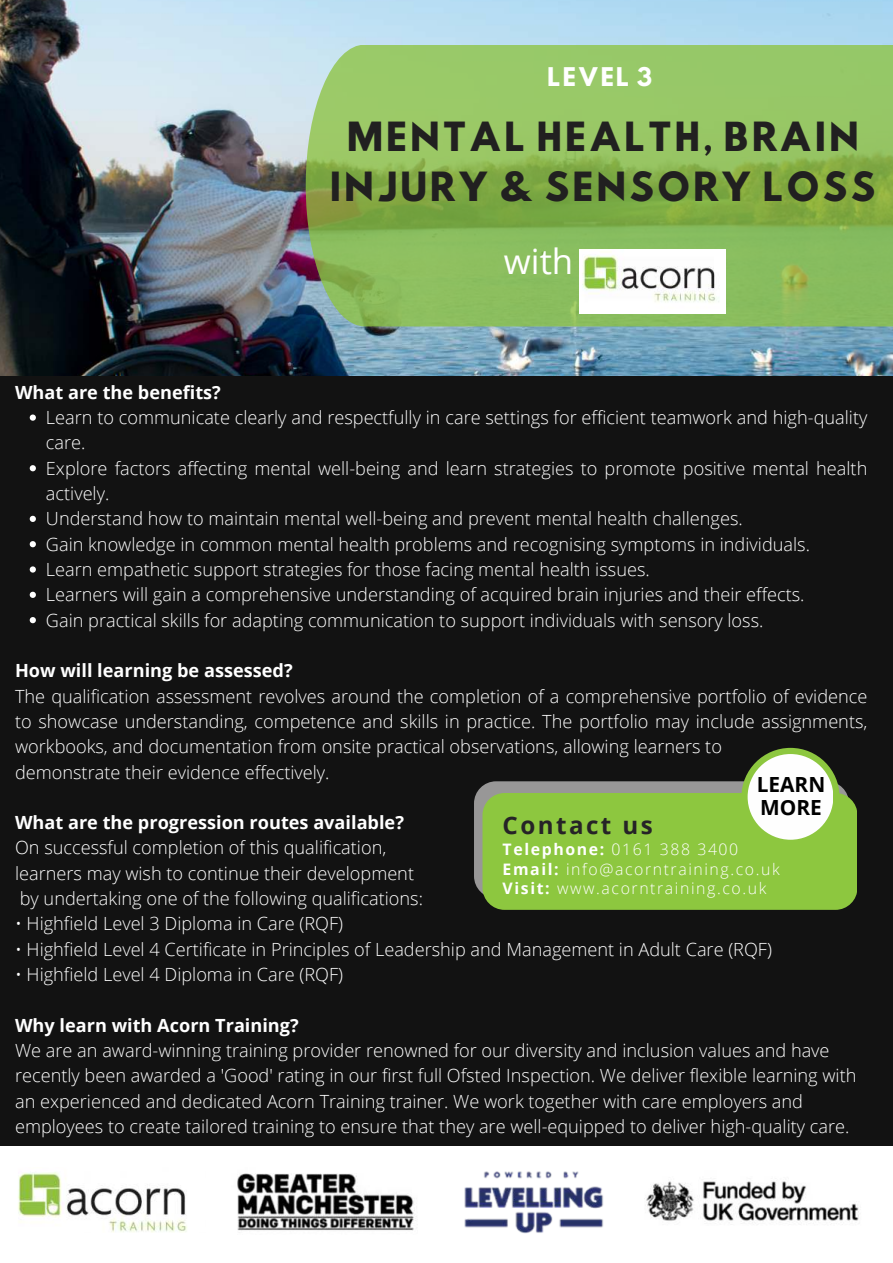
<style>
.page{position:relative;width:893px;height:1263px;background:#121212}
.page>*{position:absolute;margin:0;border:0;box-sizing:border-box;transform-origin:0 0}
.t1{font:35.7px/49.8px "Hussar Bd";letter-spacing:.06em;color:#212020;text-align:center}
.t2{font:34.72px "Open Sans";color:#fff}
.t3{font:700 24.15px "Open Sans";letter-spacing:.1em;color:#262327}
.t4{font:22.88px "Hussar Bd";letter-spacing:.06em;color:#fff}
.t5{font:700 20.85px/22.7px "Open Sans";color:#000}
.t6{font:300 18.15px/25.3px "Open Sans";color:#fff}
.t7{font:700 18.15px "Open Sans";color:#fff}
.t8{font:300 15.83px/19.6px "Open Sans";letter-spacing:.1em;color:#fff}
.s1{font-weight:700}
</style>
<div class="page">
<img style="left:0;top:0;width:892px;height:376px">
<svg style="left:306px;top:45px;width:586px;height:281px"></svg>
<img style="left:580px;top:249px;width:145px;height:64px">
<div style="left:0;top:1146px;width:892px;height:117px;background:#fff"></div>
<img style="left:18px;top:1172px;width:169px;height:61px">
<img style="left:237px;top:1173px;width:179px;height:58px">
<img style="left:464px;top:1171px;width:140px;height:63px">
<img style="left:646px;top:1181px;width:213px;height:40px">
<svg style="left:30px;top:414px;width:6px;height:7px"></svg>
<svg style="left:30px;top:465px;width:6px;height:6px"></svg>
<svg style="left:30px;top:516px;width:6px;height:6px"></svg>
<svg style="left:30px;top:541px;width:6px;height:6px"></svg>
<svg style="left:30px;top:566px;width:6px;height:7px"></svg>
<svg style="left:30px;top:592px;width:6px;height:6px"></svg>
<svg style="left:30px;top:617px;width:6px;height:6px"></svg>
<div style="left:474px;top:781px;width:375px;height:117px;background:#989797;border-radius:22px"></div>
<div style="left:482px;top:793px;width:375px;height:117px;background:#8dc73f;border-radius:22px"></div>
<div style="left:741px;top:748px;width:98px;height:98px;background:#8dc73f;border-radius:50%"></div>
<div style="left:747px;top:754px;width:86px;height:86px;background:#fefefe;border-radius:50%"></div>
<p class="t4" style="left:547px;top:58px;width:107px">LEVEL 3</p>
<h1 class="t1" style="left:329px;top:110px;width:548px">MENTAL HEALTH, BRAIN<br>INJURY &amp; SENSORY LOSS</h1>
<h2 class="t2" style="left:504px;top:238px;width:71px">with</h2>
<p class="t7" style="left:15px;top:379px;width:207px">What are the benefits?</p>
<p class="t6" style="left:46px;top:404px;width:823px">Learn to communicate clearly and respectfully in care settings for efficient teamwork and high-quality care.<br>Explore factors affecting mental well-being and learn strategies to promote positive mental health actively.<br>Understand how to maintain mental well-being and prevent mental health challenges.<br>Gain knowledge in common mental health problems and recognising symptoms in individuals.<br>Learn empathetic support strategies for those facing mental health issues.<br>Learners will gain a comprehensive understanding of acquired brain injuries and their effects.<br>Gain practical skills for adapting communication to support individuals with sensory loss.</p>
<p class="t7" style="left:15px;top:658px;width:279px">How will learning be assessed?</p>
<p class="t6" style="left:15px;top:683px;width:854px">The qualification assessment revolves around the completion of a comprehensive portfolio of evidence to showcase understanding, competence and skills in practice. The portfolio may include assignments, workbooks, and documentation from onsite practical observations, allowing learners to<br>demonstrate their evidence effectively.</p>
<p class="t7" style="left:15px;top:810px;width:390px">What are the progression routes available?</p>
<p class="t6" style="left:15px;top:835px;width:409px">On successful completion of this qualification, learners may wish to continue their development by undertaking one of the following qualifications:</p>
<p class="t6" style="left:15px;top:911px;width:329px">• Highfield Level 3 Diploma in Care (RQF)</p>
<p class="t6" style="left:15px;top:936px;width:758px">• Highfield Level 4 Certificate in Principles of Leadership and Management in Adult Care (RQF)</p>
<p class="t6" style="left:15px;top:961px;width:329px">• Highfield Level 4 Diploma in Care (RQF)</p>
<p class="t7" style="left:15px;top:1012px;width:285px">Why learn with Acorn Training?</p>
<p class="t6" style="left:15px;top:1037px;width:843px">We are an award-winning training provider renowned for our diversity and inclusion values and have recently been awarded a 'Good' rating in our first full Ofsted Inspection. We deliver flexible learning with an experienced and dedicated Acorn Training trainer. We work together with care employers and employees to create tailored training to ensure that they are well-equipped to deliver high-quality care.</p>
<p class="t5" style="left:756px;top:773px;width:70px">LEARN<br>MORE</p>
<h3 class="t3" style="left:502px;top:808px;width:152px">Contact us</h3>
<p class="t8" style="left:502px;top:839px;width:279px"><span class="s1">Telephone:</span> 0161 388 3400<br><span class="s1">Email:</span> info@acorntraining.co.uk<br><span class="s1">Visit:</span> www.acorntraining.co.uk</p>
</div>
